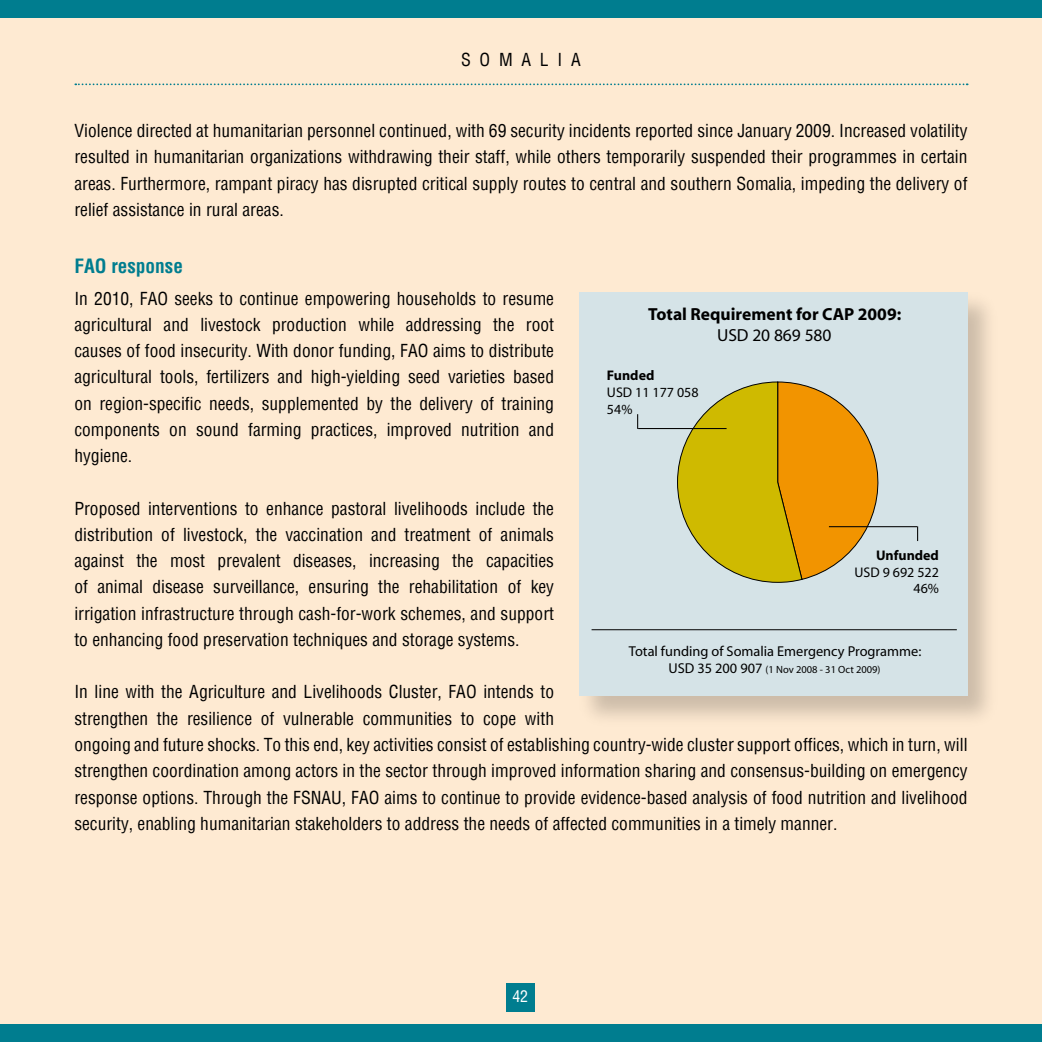
<style>
.page{position:relative;width:1042px;height:1042px;background:#feead2}
.page>*{position:absolute;margin:0;border:0;box-sizing:border-box;transform-origin:0 0}
.t1{font:700 condensed 19.25px "Helvetica";color:#007d8f}
.t2{font:condensed 17.5px/26.2px "Helvetica";color:#000;text-align:justify}
.t3{font:700 17.5px "Myriad";color:#000}
.t4{font:17.5px "Myriad";color:#000}
.t5{font:condensed 17.5px "Helvetica";letter-spacing:.5em;color:#000}
.t6{font:condensed 15.75px "Helvetica";color:#fff}
.t7{font:14.35px "Myriad";color:#000}
.t8{font:14px/16.8px "Myriad";color:#000}
.t9{font:700 14px "Myriad";color:#000}
.t10{font:10.5px "Myriad";color:#000}
.s1{font-size:14.35px}
</style>
<div class="page">
<svg style="left:75px;top:83px;width:892px;height:2px"></svg>
<div style="left:577px;top:291px;width:423px;height:436px;background:#000;opacity:.2"></div>
<div style="left:579px;top:293px;width:388px;height:403px;background:#d5e3e7"></div>
<svg style="left:677px;top:382px;width:211px;height:201px"></svg>
<svg style="left:917px;top:526px;width:1px;height:15px"></svg>
<hr style="left:829px;top:526px;width:88px;height:1px;background:#000">
<svg style="left:637px;top:414px;width:1px;height:15px"></svg>
<hr style="left:638px;top:428px;width:88px;height:1px;background:#000">
<hr style="left:591px;top:629px;width:366px;height:1px;background:#000">
<div style="left:0;top:0;width:1042px;height:17px;background:#007d8f"></div>
<div style="left:0;top:1024px;width:1042px;height:18px;background:#007d8f"></div>
<div style="left:506px;top:983px;width:28px;height:29px;background:#007d8f"></div>
<p class="t5" style="left:461px;top:49px;width:121px">SOMALIA</p>
<p class="t2" style="left:74px;top:117px;width:894px">Violence directed at humanitarian personnel continued, with 69 security incidents reported since January 2009. Increased volatility resulted in humanitarian organizations withdrawing their staff, while others temporarily suspended their programmes in certain areas. Furthermore, rampant piracy has disrupted critical supply routes to central and southern Somalia, impeding the delivery of relief assistance in rural areas.</p>
<p class="t1" style="left:74px;top:254px;width:110px">FAO response</p>
<p class="t2" style="left:74px;top:285px;width:481px">In 2010, FAO seeks to continue empowering households to resume agricultural and livestock production while addressing the root causes of food insecurity. With donor funding, FAO aims to distribute agricultural tools, fertilizers and high‑yielding seed varieties based on region-specific needs, supplemented by the delivery of training components on sound farming practices, improved nutrition and hygiene.</p>
<p class="t2" style="left:74px;top:495px;width:481px">Proposed interventions to enhance pastoral livelihoods include the distribution of livestock, the vaccination and treatment of animals against the most prevalent diseases, increasing the capacities of animal disease surveillance, ensuring the rehabilitation of key irrigation infrastructure through cash-for-work schemes, and support to enhancing food preservation techniques and storage systems.</p>
<p class="t2" style="left:74px;top:679px;width:894px;text-align:left">In line with the Agriculture and Livelihoods Cluster, FAO intends to<br>strengthen the resilience of vulnerable communities to cope with<br>ongoing and future shocks. To this end, key activities consist of establishing country-wide cluster support offices, which in turn, will strengthen coordination among actors in the sector through improved information sharing and consensus-building on emergency response options. Through the FSNAU, FAO aims to continue to provide evidence-based analysis of food nutrition and livelihood security, enabling humanitarian stakeholders to address the needs of affected communities in a timely manner.</p>
<p class="t3" style="left:648px;top:305px;width:254px">Total Requirement for CAP 2009:</p>
<p class="t4" style="left:717px;top:326px;width:116px">USD 20 869 580</p>
<p class="t9" style="left:607px;top:368px;width:49px">Funded</p>
<p class="t8" style="left:607px;top:384px;width:93px">USD 11 177 058<br>54%</p>
<p class="t9" style="left:876px;top:548px;width:64px">Unfunded</p>
<p class="t8" style="left:854px;top:564px;width:86px;text-align:right">USD 9 692 522<br>46%</p>
<p class="t7" style="left:629px;top:644px;width:294px">Total funding of Somalia Emergency Programme:</p>
<p class="t10" style="left:668px;top:664px;width:213px"><span class="s1">USD 35 200 907</span> (1 Nov 2008 - 31 Oct 2009)</p>
<p class="t6" style="left:512px;top:986px;width:17px">42</p>
</div>
